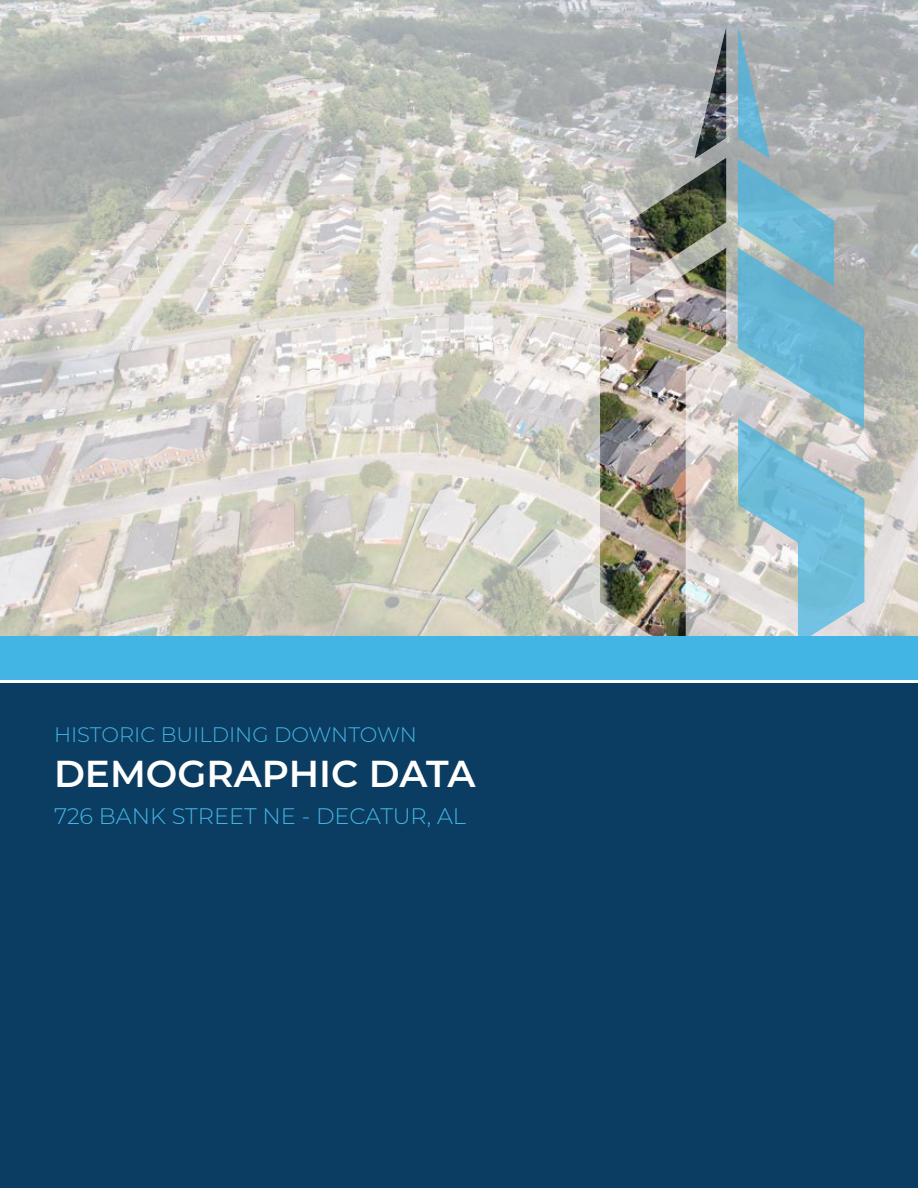
<style>
.page{position:relative;width:918px;height:1188px;background:#fff}
.page>*{position:absolute;margin:0;border:0;box-sizing:border-box;transform-origin:0 0}
.t1{font:600 37.5px "Montserrat";color:#fff}
.t2{font:300 22.5px "Montserrat";color:#43b5e4}
.t3{font:300 21px "Montserrat";color:#43b5e4}
</style>
<div class="page">
<div style="left:0;top:684px;width:918px;height:504px;background:#0b3c61"></div>
<img style="left:0;top:0;width:918px;height:637px">
<img style="left:600px;top:26px;width:126px;height:611px">
<svg style="left:738px;top:26px;width:126px;height:611px;background:#96bbc8"></svg>
<div style="left:0;top:637px;width:918px;height:43px;background:#43b5e4"></div>
<p class="t3" style="left:54px;top:720px;width:364px">HISTORIC BUILDING DOWNTOWN</p>
<h1 class="t1" style="left:54px;top:747px;width:423px">DEMOGRAPHIC DATA</h1>
<p class="t2" style="left:54px;top:801px;width:414px">726 BANK STREET NE - DECATUR, AL</p>
</div>
